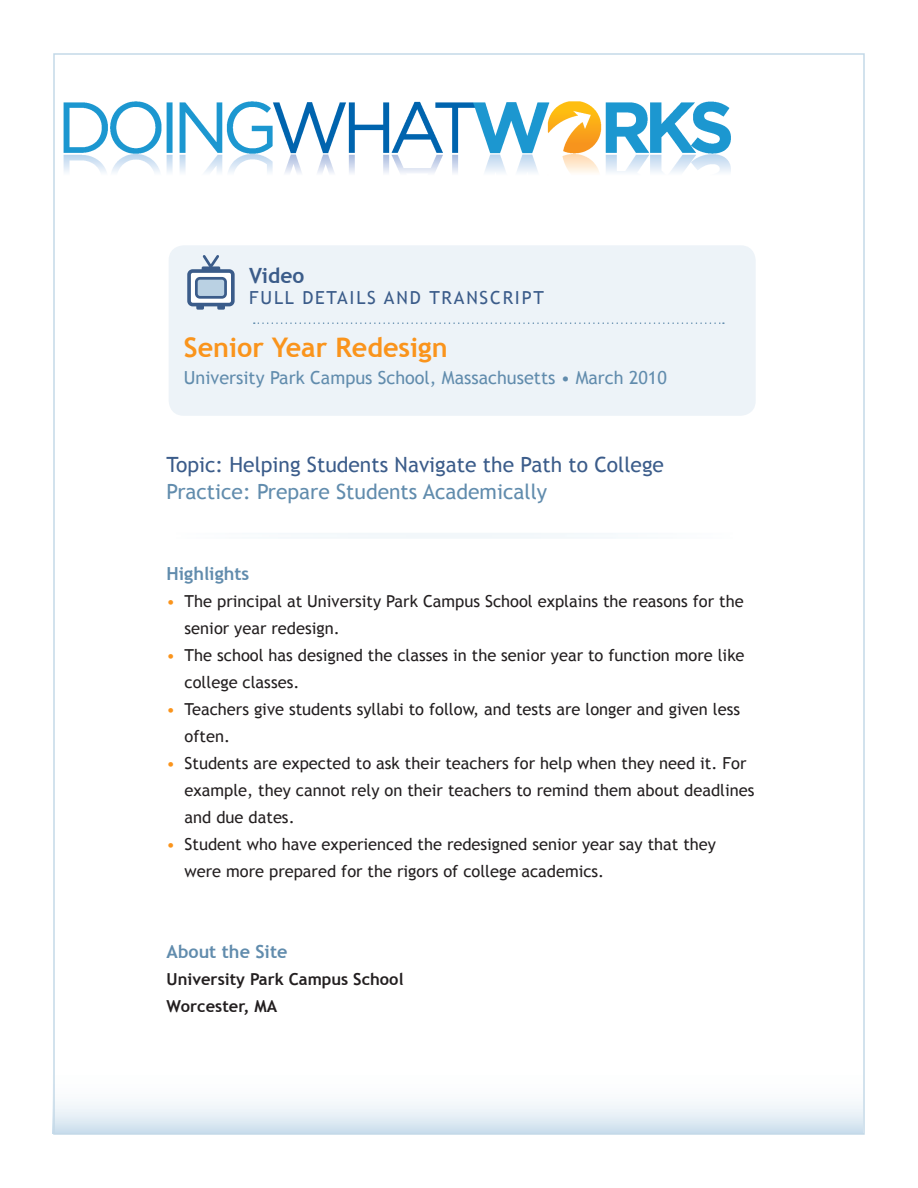
<style>
.page{position:relative;width:918px;height:1188px;background:#fff}
.page>*{position:absolute;margin:0;border:0;box-sizing:border-box;transform-origin:0 0}
.t1{font:700 27px "Trebuchet MS";color:#fa941c}
.t2{font:21px "Trebuchet MS";color:#3b5c8a}
.t3{font:21px "Trebuchet MS";color:#618cad}
.t4{font:700 21px "Trebuchet MS";color:#3b5c8a}
.location_date{font:18px "Trebuchet MS";color:#618cad}
.t5{font:18px "Trebuchet MS";letter-spacing:.1em;color:#3b5c8a}
.t6{font:700 18px "Trebuchet MS";color:#618cad}
.t7{font:16.5px/27px "Trebuchet MS";color:#231f20}
.t8{font:700 16.5px "Trebuchet MS";color:#231f20}
.s1{color:#fa941c}
</style>
<div class="page">
<svg style="left:56px;top:1102px;width:806px;height:30px"></svg>
<div style="left:171px;top:533px;width:564px;height:6px;border:2px solid #fff"></div>
<div style="left:169px;top:245px;width:587px;height:171px;background:#edf3f8;border-radius:15px"></div>
<div style="left:189px;top:271px;width:44px;height:34px;background:#fff;border-radius:4px"></div>
<div style="left:187px;top:269px;width:48px;height:37px;border:4px solid #3b5c8a;border-radius:4px"></div>
<div style="left:196px;top:278px;width:30px;height:19px;background:#bad1e3;border-radius:4px"></div>
<div style="left:195px;top:277px;width:32px;height:22px;border:3px solid #3b5c8a;border-radius:4px"></div>
<svg style="left:200px;top:255px;width:22px;height:17px"></svg>
<svg style="left:196px;top:304px;width:8px;height:6px"></svg>
<svg style="left:217px;top:304px;width:8px;height:6px"></svg>
<svg style="left:254px;top:322px;width:470px;height:2px"></svg>
<img style="left:63px;top:101px;width:668px;height:72px">
<p class="t4" style="left:249px;top:263px;width:57px">Video</p>
<p class="t5" style="left:249px;top:287px;width:296px">FULL DETAILS AND TRANSCRIPT</p>
<p class="t1" style="left:184px;top:331px;width:265px">Senior Year Redesign</p>
<p class="location_date" style="left:184px;top:367px;width:484px">University Park Campus School, Massachusetts • March 2010</p>
<p class="t2" style="left:167px;top:452px;width:499px">Topic: Helping Students Navigate the Path to College</p>
<p class="t3" style="left:167px;top:479px;width:382px">Practice: Prepare Students Academically</p>
<p class="t6" style="left:167px;top:562px;width:84px">Highlights</p>
<p class="t7" style="left:185px;top:587px;width:561px;text-indent:-18px"><span class="s1">•</span> The principal at University Park Campus School explains the reasons for the senior year redesign.</p>
<p class="t7" style="left:185px;top:641px;width:562px;text-indent:-18px"><span class="s1">•</span> The school has designed the classes in the senior year to function more like college classes.</p>
<p class="t7" style="left:185px;top:695px;width:557px;text-indent:-18px"><span class="s1">•</span> Teachers give students syllabi to follow, and tests are longer and given less often.</p>
<p class="t7" style="left:185px;top:749px;width:571px;text-indent:-18px"><span class="s1">•</span> Students are expected to ask their teachers for help when they need it. For example, they cannot rely on their teachers to remind them about deadlines and due dates.</p>
<p class="t7" style="left:185px;top:830px;width:533px;text-indent:-18px"><span class="s1">•</span> Student who have experienced the redesigned senior year say that they were more prepared for the rigors of college academics.</p>
<p class="t6" style="left:167px;top:940px;width:122px">About the Site</p>
<p class="t8" style="left:167px;top:968px;width:238px">University Park Campus School</p>
<p class="t8" style="left:167px;top:995px;width:112px">Worcester, MA</p>
</div>
